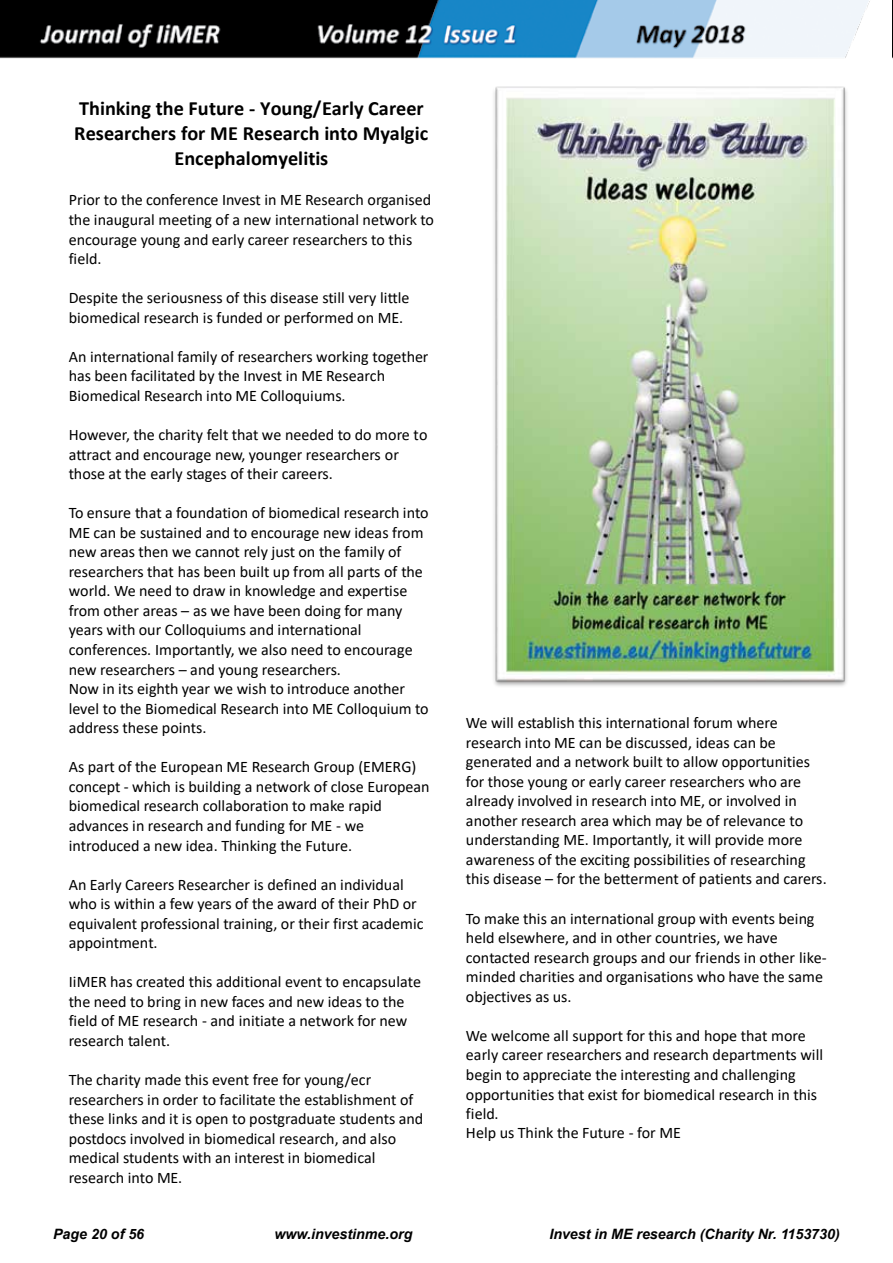
<style>
.page{position:relative;width:893px;height:1263px;background:#fff}
.page>*{position:absolute;margin:0;border:0;box-sizing:border-box;transform-origin:0 0}
.t1{font:700 20.25px/24.8px "Calibri";color:#000;text-align:center}
.t2{font:16.05px/19.5px "Calibri";color:#000}
.t3{font:italic 700 14.25px "Arial";color:#000}
</style>
<div class="page">
<img style="left:0;top:0;width:870px;height:59px">
<img style="left:892px;top:0;width:1px;height:59px">
<img style="left:493px;top:86px;width:354px;height:600px">
<p class="t1" style="left:74px;top:96px;width:356px">Thinking the Future - Young/Early Career<br>Researchers for ME Research into Myalgic<br>Encephalomyelitis</p>
<p class="t2" style="left:69px;top:190px;width:367px">Prior to the conference Invest in ME Research organised the inaugural meeting of a new international network to encourage young and early career researchers to this field.</p>
<p class="t2" style="left:69px;top:288px;width:342px">Despite the seriousness of this disease still very little biomedical research is funded or performed on ME.</p>
<p class="t2" style="left:69px;top:346px;width:361px">An international family of researchers working together has been facilitated by the Invest in ME Research<br>Biomedical Research into ME Colloquiums.</p>
<p class="t2" style="left:69px;top:425px;width:360px">However, the charity felt that we needed to do more to attract and encourage new, younger researchers or those at the early stages of their careers.</p>
<p class="t2" style="left:69px;top:503px;width:362px">To ensure that a foundation of biomedical research into ME can be sustained and to encourage new ideas from new areas then we cannot rely just on the family of researchers that has been built up from all parts of the world. We need to draw in knowledge and expertise from other areas – as we have been doing for many years with our Colloquiums and international conferences. Importantly, we also need to encourage new researchers – and young researchers.<br>Now in its eighth year we wish to introduce another level to the Biomedical Research into ME Colloquium to address these points.</p>
<p class="t2" style="left:69px;top:757px;width:362px">As part of the European ME Research Group (EMERG) concept - which is building a network of close European biomedical research collaboration to make rapid advances in research and funding for ME - we introduced a new idea. Thinking the Future.</p>
<p class="t2" style="left:69px;top:874px;width:356px">An Early Careers Researcher is defined an individual who is within a few years of the award of their PhD or equivalent professional training, or their first academic appointment.</p>
<p class="t2" style="left:69px;top:972px;width:354px">IiMER has created this additional event to encapsulate the need to bring in new faces and new ideas to the field of ME research - and initiate a network for new research talent.</p>
<p class="t2" style="left:69px;top:1069px;width:356px">The charity made this event free for young/ecr researchers in order to facilitate the establishment of these links and it is open to postgraduate students and postdocs involved in biomedical research, and also medical students with an interest in biomedical research into ME.</p>
<p class="t2" style="left:466px;top:713px;width:362px">We will establish this international forum where research into ME can be discussed, ideas can be generated and a network built to allow opportunities for those young or early career researchers who are already involved in research into ME, or involved in another research area which may be of relevance to understanding ME. Importantly, it will provide more awareness of the exciting possibilities of researching this disease – for the betterment of patients and carers.</p>
<p class="t2" style="left:466px;top:908px;width:362px">To make this an international group with events being held elsewhere, and in other countries, we have contacted research groups and our friends in other like&shy;minded charities and organisations who have the same objectives as us.</p>
<p class="t2" style="left:466px;top:1025px;width:359px">We welcome all support for this and hope that more early career researchers and research departments will begin to appreciate the interesting and challenging opportunities that exist for biomedical research in this field.<br>Help us Think the Future - for ME</p>
<p class="t3" style="left:53px;top:1224px;width:93px">Page 20 of 56</p>
<p class="t3" style="left:274px;top:1224px;width:140px">www.investinme.org</p>
<p class="t3" style="left:549px;top:1224px;width:292px">Invest in ME research (Charity Nr. 1153730)</p>
</div>
